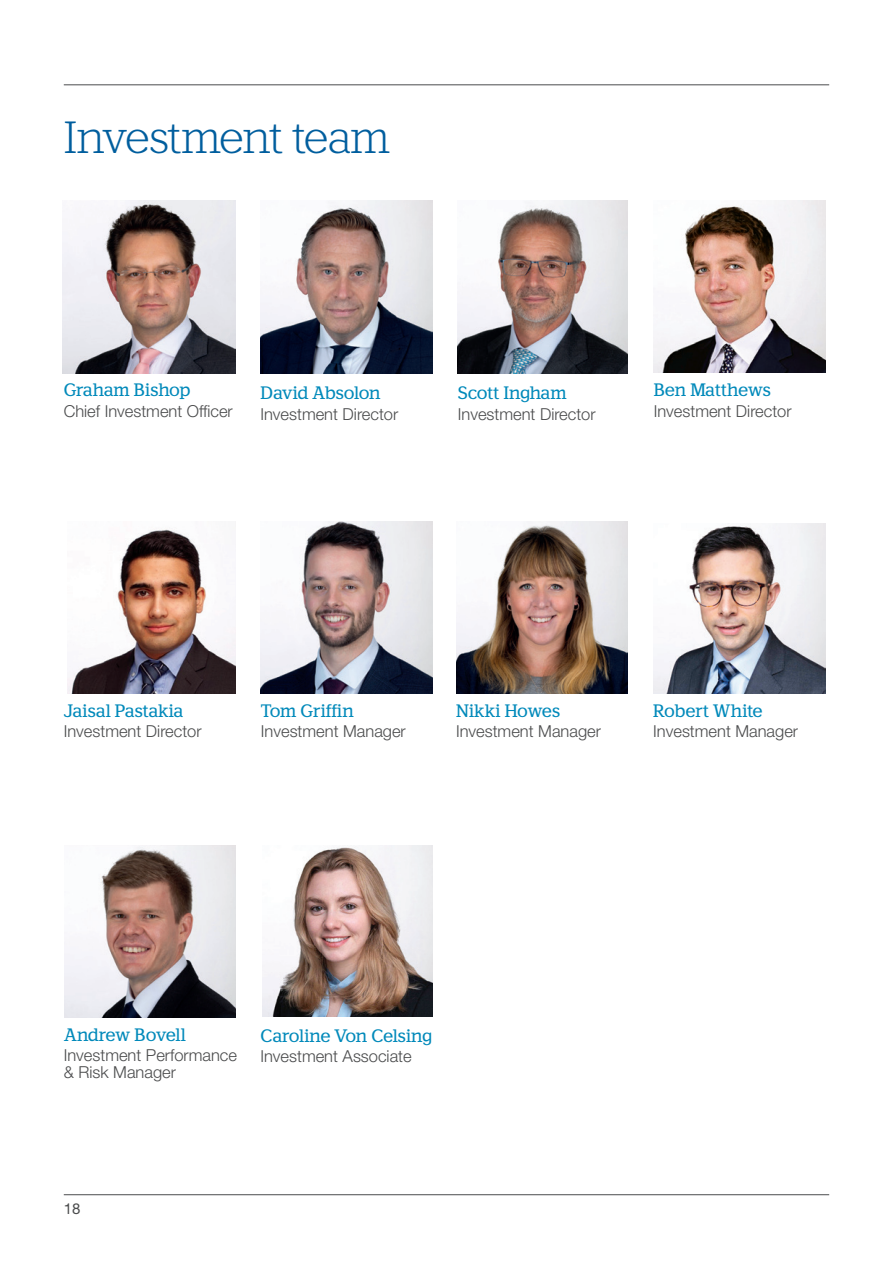
<style>
.page{position:relative;width:893px;height:1263px;background:#fff}
.page>*{position:absolute;margin:0;border:0;box-sizing:border-box;transform-origin:0 0}
.t1{font:300 45px "Handelsbanken Slabserif";letter-spacing:-.03em;color:#005e9e}
.Sub_heading{font:18px "Handelsbanken Slabserif";letter-spacing:-.02em;color:#0089ba}
.Sub_heading-2{font:18px "Handelsbanken Slabserif";color:#0089ba}
.JT{font:300 16.5px/16.2px "Helvetica Neue LT Pro";color:#4b4c4d}
.t2{font:15px "Helvetica Neue LT Pro";color:#4b4c4d}
</style>
<div class="page">
<hr style="left:64px;top:1194px;width:765px;height:1px;background:#4b4c4d">
<hr style="left:64px;top:84px;width:765px;height:1px;background:#4b4c4d">
<img style="left:63px;top:201px;width:172px;height:172px">
<img style="left:260px;top:201px;width:172px;height:172px">
<img style="left:654px;top:201px;width:171px;height:172px">
<img style="left:68px;top:529px;width:167px;height:164px">
<img style="left:64px;top:846px;width:172px;height:171px">
<img style="left:654px;top:524px;width:171px;height:169px">
<img style="left:457px;top:201px;width:171px;height:172px">
<img style="left:262px;top:846px;width:171px;height:171px">
<img style="left:261px;top:522px;width:171px;height:171px">
<img style="left:456px;top:522px;width:172px;height:171px">
<p class="t1" style="left:64px;top:111px;width:328px">Investment team</p>
<p class="Sub_heading-2" style="left:64px;top:379px;width:128px">Graham Bishop</p>
<p class="JT" style="left:64px;top:402px;width:170px">Chief Investment Officer</p>
<p class="Sub_heading" style="left:260px;top:382px;width:122px">David Absolon</p>
<p class="JT" style="left:260px;top:405px;width:139px">Investment Director</p>
<p class="Sub_heading" style="left:458px;top:382px;width:111px">Scott Ingham</p>
<p class="JT" style="left:458px;top:405px;width:139px">Investment Director</p>
<p class="Sub_heading" style="left:654px;top:379px;width:118px">Ben Matthews</p>
<p class="JT" style="left:654px;top:402px;width:139px">Investment Director</p>
<p class="Sub_heading" style="left:64px;top:700px;width:121px">Jaisal Pastakia</p>
<p class="JT" style="left:64px;top:723px;width:139px">Investment Director</p>
<p class="Sub_heading-2" style="left:261px;top:700px;width:94px">Tom Griffin</p>
<p class="JT" style="left:261px;top:723px;width:146px">Investment Manager</p>
<p class="Sub_heading-2" style="left:456px;top:700px;width:106px">Nikki Howes</p>
<p class="JT" style="left:456px;top:723px;width:146px">Investment Manager</p>
<p class="Sub_heading" style="left:653px;top:700px;width:111px">Robert White</p>
<p class="JT" style="left:653px;top:723px;width:146px">Investment Manager</p>
<p class="Sub_heading" style="left:64px;top:1024px;width:124px">Andrew Bovell</p>
<p class="JT" style="left:64px;top:1047px;width:175px">Investment Performance &amp; Risk Manager</p>
<p class="Sub_heading" style="left:260px;top:1024px;width:173px">Caroline Von Celsing</p>
<p class="JT" style="left:260px;top:1048px;width:153px">Investment Associate</p>
<p class="t2" style="left:64px;top:1199px;width:18px">18</p>
</div>
